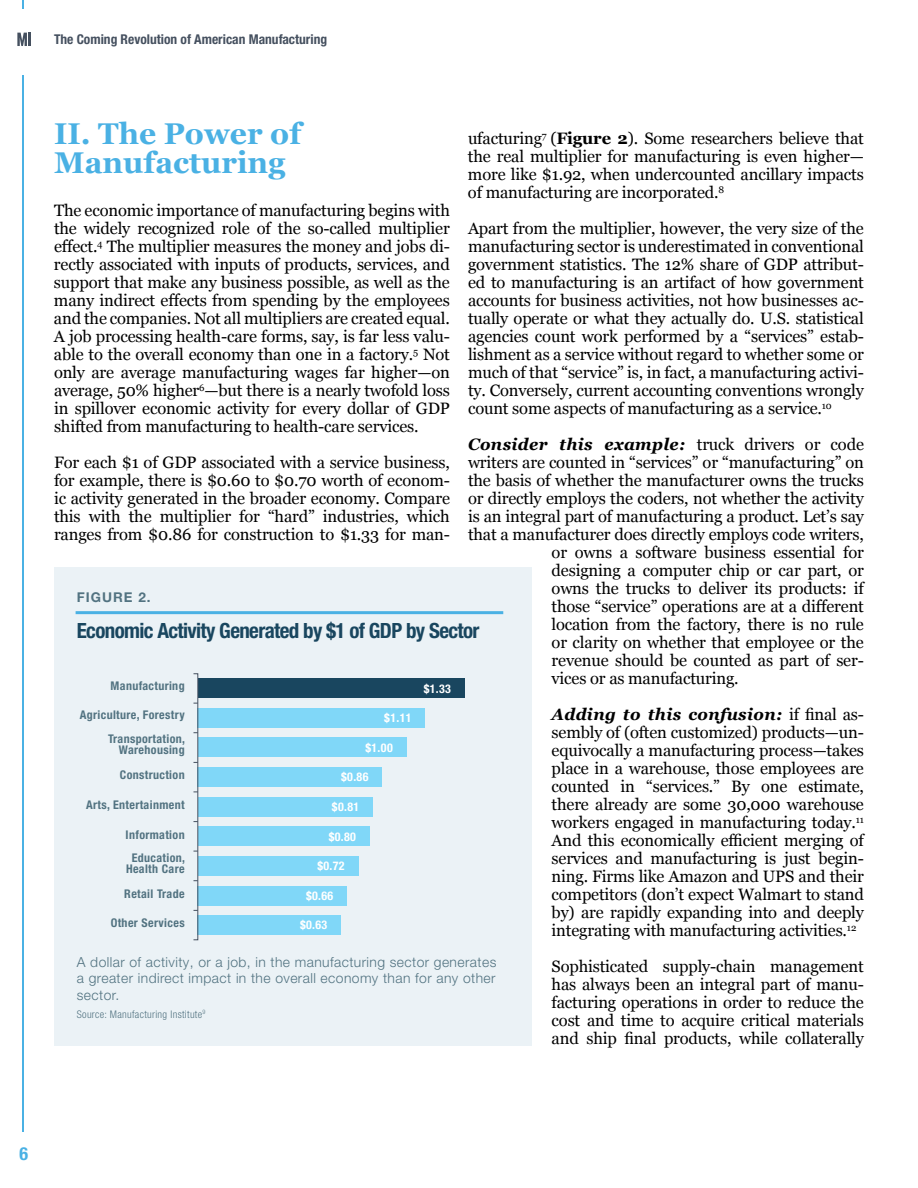
<style>
.page{position:relative;width:918px;height:1188px;background:#fff}
.page>*{position:absolute;margin:0;border:0;box-sizing:border-box;transform-origin:0 0}
.t1{font:700 30px/28.5px "Georgia";color:#4ab1e4}
.t2{font:700 condensed 21px "Helvetica Neue LT Pro";letter-spacing:-.03em;color:#19465f}
.t3{font:700 condensed 18px "Helvetica Neue LT Pro";color:#4ab1e4}
.t4{font:16.5px/18px "Georgia";letter-spacing:-.01em;color:#000;text-align:justify}
.t5{font:italic 700 16.5px "Georgia";letter-spacing:.02em;color:#000}
.t6{font:300 13.8px/16.5px "Helvetica Neue LT Pro";letter-spacing:.03em;color:#527381;text-align:justify}
.t7{font:700 condensed 13.5px "Helvetica Neue LT Pro";color:#45505f}
.t8{font:700 13.5px "Helvetica Neue LT Pro";letter-spacing:.075em;color:#527381}
.t9{font:700 condensed 12px/24px "Helvetica Neue LT Pro";letter-spacing:.03em;color:#527381}
.t10{font:700 condensed 12px "Helvetica Neue LT Pro";letter-spacing:.03em;color:#fff}
.t11{font:300 condensed 10.5px "Helvetica Neue LT Pro";letter-spacing:.03em;color:#527381}
.s1{font-weight:700}
.s2{font-weight:400;font-style:normal}
.s3{font-weight:700;font-style:italic}
</style>
<div class="page">
<svg style="left:17px;top:33px;width:14px;height:13px"></svg>
<hr style="left:23px;top:75px;width:1px;height:1056px;background:#4ab1e4">
<div style="left:54px;top:567px;width:477px;height:478px;background:#ebf2f6"></div>
<div style="left:198px;top:679px;width:267px;height:19px;background:#19465f"></div>
<div style="left:198px;top:708px;width:227px;height:20px;background:#80d7f8"></div>
<div style="left:198px;top:738px;width:208px;height:19px;background:#80d7f8"></div>
<div style="left:198px;top:767px;width:184px;height:20px;background:#80d7f8"></div>
<div style="left:198px;top:797px;width:175px;height:19px;background:#80d7f8"></div>
<div style="left:198px;top:827px;width:172px;height:19px;background:#80d7f8"></div>
<div style="left:198px;top:856px;width:160px;height:20px;background:#80d7f8"></div>
<div style="left:198px;top:886px;width:149px;height:19px;background:#80d7f8"></div>
<div style="left:198px;top:915px;width:143px;height:20px;background:#80d7f8"></div>
<div style="left:193px;top:673px;width:5px;height:267px;border:1px solid #45505f"></div>
<hr style="left:76px;top:611px;width:427px;height:3px;background:#4ab1e4">
<p class="t7" style="left:54px;top:31px;width:275px">The Coming Revolution of American Manufacturing</p>
<h1 class="t1" style="left:54px;top:118px;width:249px">II. The Power of<br>Manufacturing</h1>
<p class="t4" style="left:54px;top:201px;width:397px">The economic importance of manufacturing begins with the widely recognized role of the so-called multiplier effect.<sup>4</sup> The multiplier measures the money and jobs di&shy;rectly associated with inputs of products, services, and support that make any business possible, as well as the many indirect effects from spending by the employees and the companies. Not all multipliers are created equal.<br>A job processing health-care forms, say, is far less valu&shy;able to the overall economy than one in a factory.<sup>5</sup> Not only are average manufacturing wages far higher—on average, 50% higher<sup>6</sup>—but there is a nearly twofold loss in spillover economic activity for every dollar of GDP shifted from manufacturing to health-care services.</p>
<p class="t4" style="left:54px;top:453px;width:398px">For each $1 of GDP associated with a service business, for example, there is $0.60 to $0.70 worth of econom&shy;ic activity generated in the broader economy. Compare this with the multiplier for “hard” industries, which ranges from $0.86 for construction to $1.33 for man-</p>
<p class="t4" style="left:468px;top:129px;width:397px">ufacturing<sup>7</sup> (<span class="s1">Figure 2</span>). Some researchers believe that the real multiplier for manufacturing is even higher— more like $1.92, when undercounted ancillary impacts of manufacturing are incorporated.<sup>8</sup></p>
<p class="t4" style="left:468px;top:219px;width:398px">Apart from the multiplier, however, the very size of the manufacturing sector is underestimated in conventional government statistics. The 12% share of GDP attribut&shy;ed to manufacturing is an artifact of how government accounts for business activities, not how businesses ac&shy;tually operate or what they actually do. U.S. statistical agencies count work performed by a “services” estab&shy;lishment as a service without regard to whether some or much of that “service” is, in fact, a manufacturing activi&shy;ty. Conversely, current accounting conventions wrongly count some aspects of manufacturing as a service.<sup>10</sup></p>
<p class="t5" style="left:468px;top:432px;width:397px">Consider this example: <span class="s2">truck drivers or code</span></p>
<p class="t4" style="left:468px;top:453px;width:397px">writers are counted in “services” or “manufacturing” on</p>
<p class="t4" style="left:468px;top:471px;width:397px">the basis of whether the manufacturer owns the trucks</p>
<p class="t4" style="left:468px;top:489px;width:397px">or directly employs the coders, not whether the activity</p>
<p class="t4" style="left:468px;top:507px;width:397px">is an integral part of manufacturing a product. Let’s say</p>
<p class="t4" style="left:468px;top:525px;width:397px">that a manufacturer does directly employs code writers,</p>
<p class="t4" style="left:552px;top:543px;width:314px">or owns a software business essential for</p>
<p class="t4" style="left:552px;top:561px;width:314px">designing a computer chip or car part, or</p>
<p class="t4" style="left:552px;top:579px;width:314px">owns the trucks to deliver its products: if</p>
<p class="t4" style="left:552px;top:597px;width:314px">those “service” operations are at a different</p>
<p class="t4" style="left:552px;top:615px;width:314px">location from the factory, there is no rule</p>
<p class="t4" style="left:552px;top:633px;width:314px">or clarity on whether that employee or the</p>
<p class="t4" style="left:552px;top:651px;width:314px">revenue should be counted as part of ser-</p>
<p class="t4" style="left:552px;top:669px;width:189px">vices or as manufacturing.</p>
<p class="t4" style="left:552px;top:705px;width:314px"><span class="s3">Adding to this confusion:</span> if final as&shy;sembly of (often customized) products—un&shy;equivocally a manufacturing process—takes place in a warehouse, those employees are counted in “services.” By one estimate, there already are some 30,000 warehouse workers engaged in manufacturing today.<sup>11<br></sup>And this economically efficient merging of services and manufacturing is just begin&shy;ning. Firms like Amazon and UPS and their competitors (don’t expect Walmart to stand by) are rapidly expanding into and deeply integrating with manufacturing activities.<sup>12</sup></p>
<p class="t4" style="left:552px;top:957px;width:314px">Sophisticated supply-chain management has always been an integral part of manu&shy;facturing operations in order to reduce the cost and time to acquire critical materials and ship final products, while collaterally</p>
<p class="t8" style="left:77px;top:589px;width:75px">FIGURE 2.</p>
<p class="t2" style="left:77px;top:618px;width:404px">Economic Activity Generated by $1 of GDP by Sector</p>
<p class="t9" style="left:111px;top:674px;width:76px">Manufacturing</p>
<p class="t9" style="left:80px;top:703px;width:107px;text-align:right">Agriculture, Forestry<br>Transportation,</p>
<p class="t9" style="left:119px;top:737px;width:67px;line-height:25.2px">Warehousing<br>Construction</p>
<p class="t9" style="left:86px;top:792px;width:100px">Arts, Entertainment</p>
<p class="t9" style="left:126px;top:823px;width:61px;line-height:23.2px;text-align:center">Information<br>Education,</p>
<p class="t9" style="left:124px;top:856px;width:62px;line-height:25px">Health Care<br>Retail Trade</p>
<p class="t9" style="left:111px;top:911px;width:75px">Other Services</p>
<p class="t6" style="left:77px;top:953px;width:421px">A dollar of activity, or a job, in the manufacturing sector generates a greater indirect impact in the overall economy than for any other sector.</p>
<p class="t11" style="left:77px;top:1008px;width:130px">Source: Manufacturing Institute<sup>9</sup></p>
<p class="t10" style="left:424px;top:681px;width:29px">$1.33</p>
<p class="t10" style="left:384px;top:711px;width:29px">$1.11</p>
<p class="t10" style="left:365px;top:740px;width:29px">$1.00</p>
<p class="t10" style="left:341px;top:770px;width:29px">$0.86</p>
<p class="t10" style="left:332px;top:800px;width:29px">$0.81</p>
<p class="t10" style="left:329px;top:829px;width:29px">$0.80</p>
<p class="t10" style="left:317px;top:859px;width:29px">$0.72</p>
<p class="t10" style="left:306px;top:888px;width:29px">$0.66</p>
<p class="t10" style="left:300px;top:918px;width:29px">$0.63</p>
<p class="t3" style="left:20px;top:1143px;width:10px">6</p>
</div>
